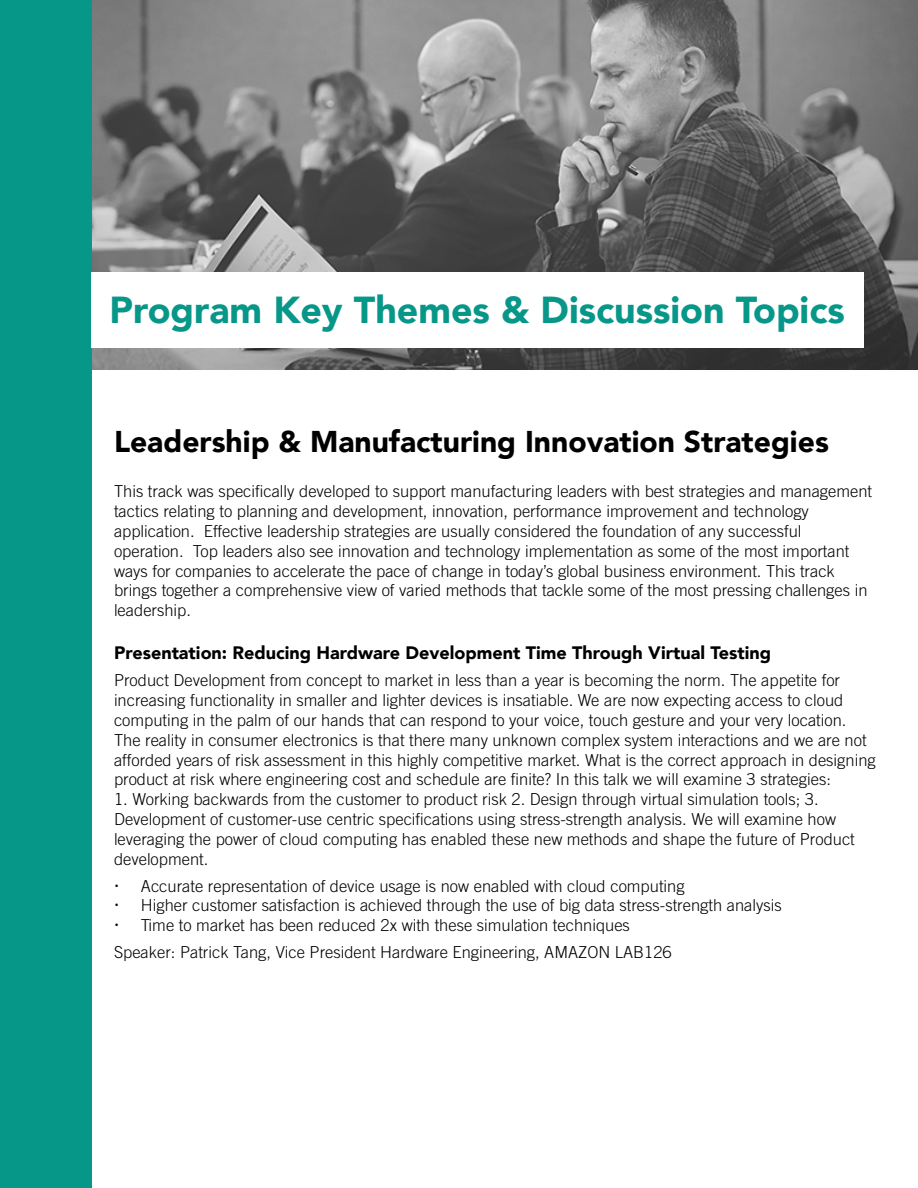
<style>
.page{position:relative;width:918px;height:1188px;background:#fff}
.page>*{position:absolute;margin:0;border:0;box-sizing:border-box;transform-origin:0 0}
.t1{font:900 37.5px "Avenir";color:#079789}
.t2{font:900 30px "Avenir";color:#000}
.t3{font:900 18px "Avenir";color:#000}
.t4{font:300 16.5px/19.8px "Trade Gothic LT Std";color:#000}
</style>
<div class="page">
<img style="left:92px;top:0;width:826px;height:370px">
<div style="left:0;top:0;width:92px;height:1188px;background:#079789"></div>
<div style="left:92px;top:272px;width:772px;height:76px;background:#fff"></div>
<h1 class="t1" style="left:110px;top:278px;width:737px">Program Key Themes &amp; Discussion Topics</h1>
<h2 class="t2" style="left:114px;top:416px;width:716px">Leadership &amp; Manufacturing Innovation Strategies</h2>
<p class="t4" style="left:114px;top:481px;width:760px">This track was specifically developed to support manufacturing leaders with best strategies and management tactics relating to planning and development, innovation, performance improvement and technology application. Effective leadership strategies are usually considered the foundation of any successful operation. Top leaders also see innovation and technology implementation as some of the most important ways for companies to accelerate the pace of change in today’s global business environment. This track brings together a comprehensive view of varied methods that tackle some of the most pressing challenges in leadership.</p>
<p class="t3" style="left:114px;top:638px;width:659px">Presentation: Reducing Hardware Development Time Through Virtual Testing</p>
<p class="t4" style="left:114px;top:670px;width:763px">Product Development from concept to market in less than a year is becoming the norm. The appetite for increasing functionality in smaller and lighter devices is insatiable. We are now expecting access to cloud computing in the palm of our hands that can respond to your voice, touch gesture and your very location.<br>The reality in consumer electronics is that there many unknown complex system interactions and we are not afforded years of risk assessment in this highly competitive market. What is the correct approach in designing product at risk where engineering cost and schedule are finite? In this talk we will examine 3 strategies:</p>
<p class="t4" style="left:114px;top:789px;width:742px">1. Working backwards from the customer to product risk 2. Design through virtual simulation tools; 3.<br>Development of customer-use centric specifications using stress-strength analysis. We will examine how leveraging the power of cloud computing has enabled these new methods and shape the future of Product development.</p>
<p class="t4" style="left:141px;top:876px;width:642px">Accurate representation of device usage is now enabled with cloud computing<br>Higher customer satisfaction is achieved through the use of big data stress-strength analysis<br>Time to market has been reduced 2x with these simulation techniques</p>
<p class="t4" style="left:114px;top:942px;width:559px">Speaker: Patrick Tang, Vice President Hardware Engineering, AMAZON LAB126</p>
</div>
